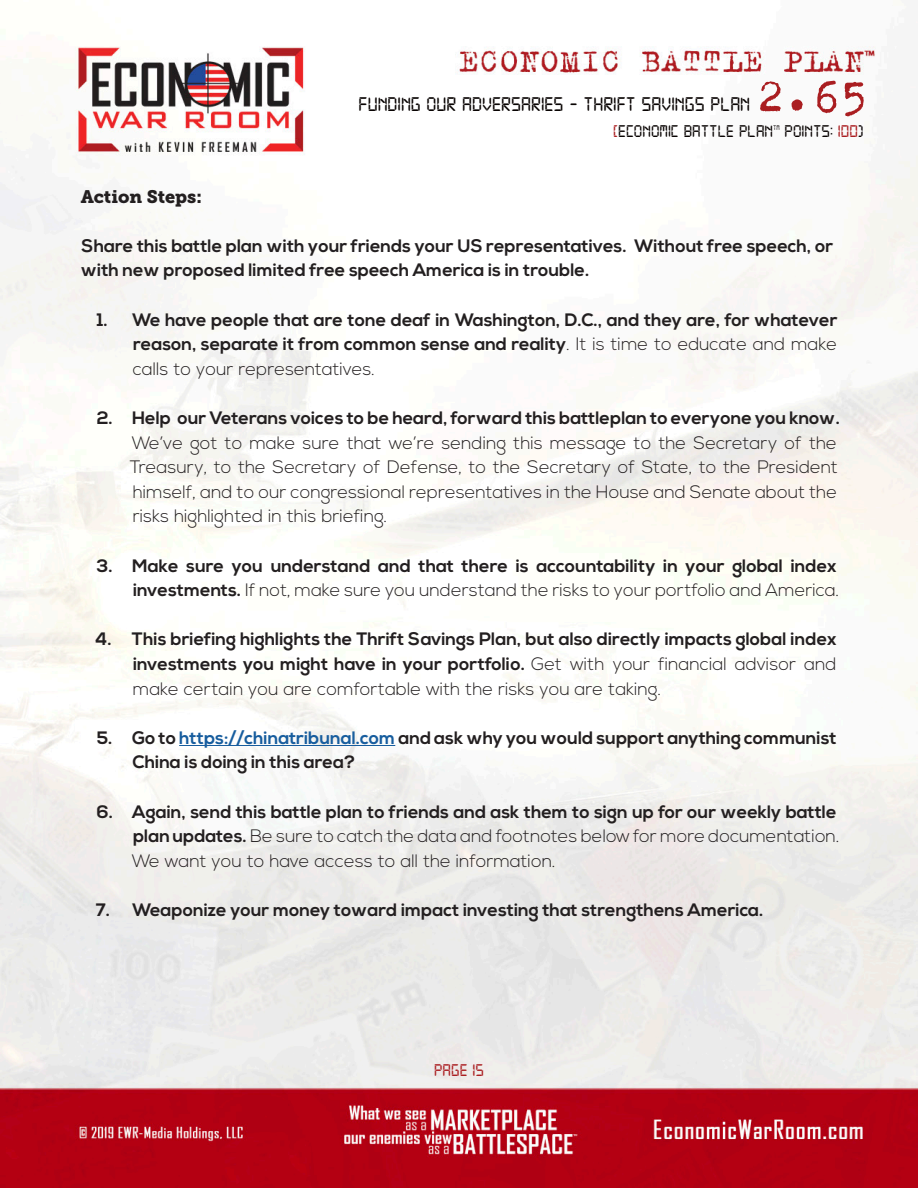
<style>
.page{position:relative;width:918px;height:1188px;background:#fff}
.page>*{position:absolute;margin:0;border:0;box-sizing:border-box;transform-origin:0 0}
.t1{font:51px "Trixie";color:#aa1e21}
.t2{font:21px "Digital 7";color:#080302}
.t3{font:700 18px/24.6px "Nexa";color:#231f20}
.t4{font:300 18px/24.6px "Nexa";color:#231f20}
.t5{font:18px "Digital 7";color:#080302}
.t6{font:18px "Museo Slab 900";color:#231f20}
.t7{font:18px "Digital 7";color:#aa1e21}
.t8{font:7.05px "Digital 7";color:#080302}
.s1{color:#aa1e21}
.s2{font-weight:300}
.s3{font-weight:700}
.s4{color:#175d9e}
</style>
<div class="page">
<img style="left:0;top:29px;width:918px;height:1159px">
<hr style="left:179px;top:745px;width:216px;height:1px;background:#175d9e">
<h1 class="t1" style="left:756px;top:62px;width:114px">2.65</h1>
<p class="t5" style="left:613px;top:123px;width:161px"><span class="s1">[</span>ECONOMIC BATTLE PLAN</p>
<p class="t8" style="left:773px;top:124px;width:8px">TM</p>
<p class="t5" style="left:785px;top:123px;width:81px">POINTS: <span class="s1">100</span>)</p>
<p class="t2" style="left:359px;top:95px;width:393px">FUNDING OUR ADVERSARIES - THRIFT SAVINGS PLAN</p>
<p class="t6" style="left:81px;top:186px;width:123px">Action Steps:</p>
<p class="t3" style="left:81px;top:234px;width:754px">Share this battle plan with your friends your US representatives. Without free speech, or with new proposed limited free speech America is in trouble.</p>
<p class="t3" style="left:133px;top:308px;width:706px;text-align:justify;text-indent:-36px">1. We have people that are tone deaf in Washington, D.C., and they are, for whatever reason, separate it from common sense and reality<span class="s2">. It is time to educate and make calls to your representatives.</span></p>
<p class="t4" style="left:130px;top:406px;width:712px;text-indent:-33px"><span class="s3">2. Help our Veterans voices to be heard, forward this battleplan to everyone you know.<br></span>We’ve got to make sure that we’re sending this message to the Secretary of the Treasury, to the Secretary of Defense, to the Secretary of State, to the President himself, and to our congressional representatives in the House and Senate about the risks highlighted in this briefing.</p>
<p class="t3" style="left:97px;top:554px;width:744px;text-align:right">3. Make sure you understand and that there is accountability in your global index investments. <span class="s2">If not, make sure you understand the risks to your portfolio and America.</span></p>
<p class="t3" style="left:133px;top:627px;width:705px;text-align:justify;text-indent:-37px">4. This briefing highlights the Thrift Savings Plan, but also directly impacts global index investments you might have in your portfolio. <span class="s2">Get with your financial advisor and make certain you are comfortable with the risks you are taking.</span></p>
<p class="t3" style="left:132px;top:726px;width:706px;text-indent:-36px">5. Go to <span class="s4">https://chinatribunal.com</span> and ask why you would support anything communist<br>China is doing in this area?</p>
<p class="t4" style="left:132px;top:800px;width:709px;text-indent:-35px"><span class="s3">6. Again, send this battle plan to friends and ask them to sign up for our weekly battle plan updates.</span> Be sure to catch the data and footnotes below for more documentation.<br>We want you to have access to all the information.</p>
<p class="t3" style="left:96px;top:898px;width:669px">7. Weaponize your money toward impact investing that strengthens America.</p>
<p class="t7" style="left:434px;top:1062px;width:51px">PAGE 15</p>
</div>
